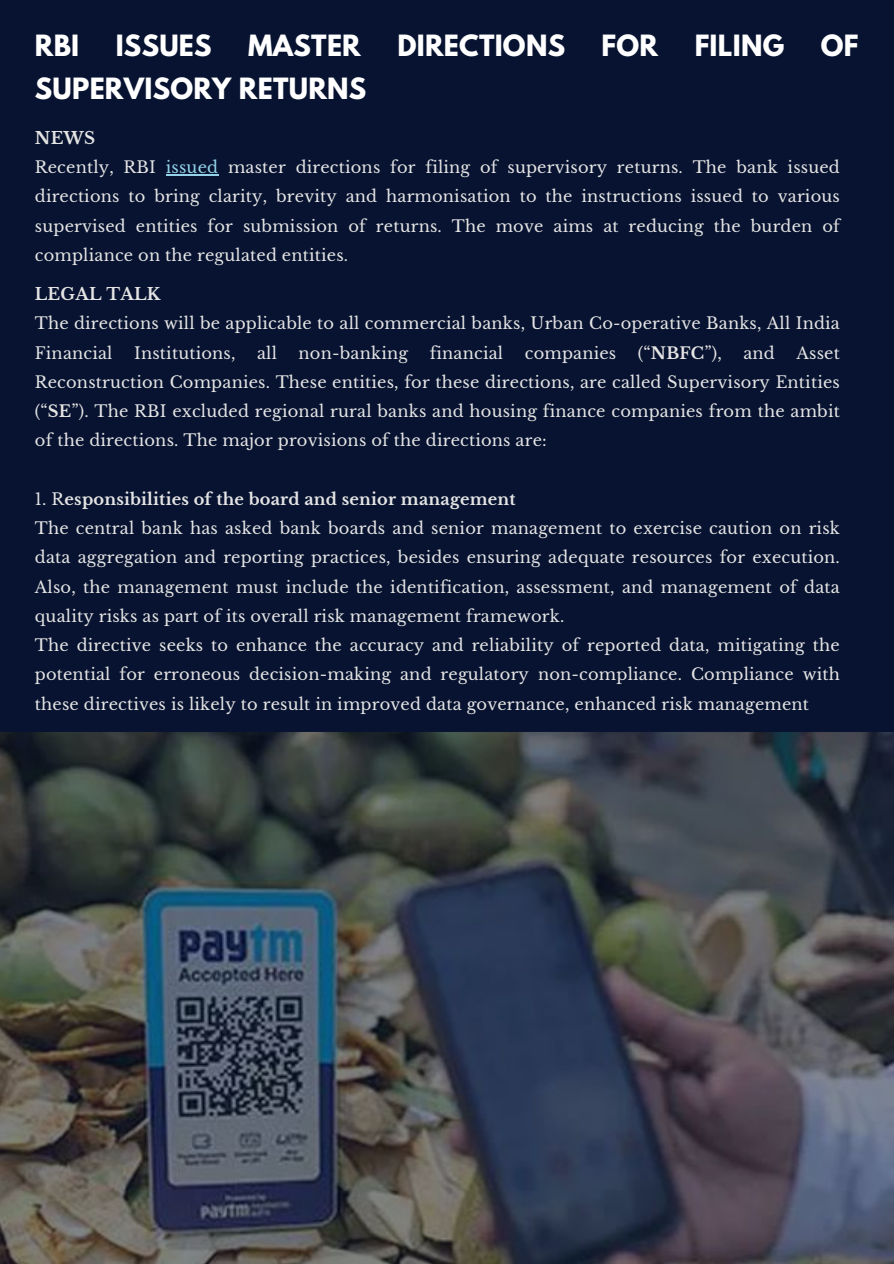
<style>
.page{position:relative;width:894px;height:1264px;background:#fff}
.page>*{position:absolute;margin:0;border:0;box-sizing:border-box;transform-origin:0 0}
.t1{font:700 25.95px "League Spartan";letter-spacing:.01em;color:#fff}
.t2{font:700 16.65px "Libre Baskerville";letter-spacing:.01em;color:#e4e4e4}
.t3{font:16.2px/29.2px "Libre Baskerville";letter-spacing:.01em;color:#e4e4e4}
.s1{color:#93d2e8}
.s2{font-weight:700}
</style>
<div class="page">
<div style="left:0;top:0;width:893px;height:1263px;background:#071330"></div>
<img style="left:0;top:732px;width:893px;height:531px">
<hr style="left:166px;top:174px;width:52px;height:1px;background:#93d2e8">
<h1 class="t1" style="left:35px;top:33px;width:46px">RBI</h1>
<h1 class="t1" style="left:116px;top:33px;width:97px">ISSUES</h1>
<h1 class="t1" style="left:248px;top:33px;width:114px">MASTER</h1>
<h1 class="t1" style="left:397px;top:33px;width:169px">DIRECTIONS</h1>
<h1 class="t1" style="left:601px;top:33px;width:58px">FOR</h1>
<h1 class="t1" style="left:694px;top:33px;width:91px">FILING</h1>
<h1 class="t1" style="left:820px;top:33px;width:39px">OF</h1>
<h1 class="t1" style="left:35px;top:76px;width:333px">SUPERVISORY RETURNS</h1>
<p class="t2" style="left:35px;top:128px;width:62px">NEWS</p>
<p class="t3" style="left:35px;top:153px;width:806px;text-align:justify">Recently, RBI <span class="s1">issued</span> master directions for filing of supervisory returns. The bank issued directions to bring clarity, brevity and harmonisation to the instructions issued to various supervised entities for submission of returns. The move aims at reducing the burden of compliance on the regulated entities.</p>
<p class="t2" style="left:35px;top:284px;width:127px">LEGAL TALK</p>
<p class="t3" style="left:35px;top:309px;width:806px">The directions will be applicable to all commercial banks, Urban Co-operative Banks, All India<br>Financial</p>
<p class="t3" style="left:134px;top:338px;width:103px">Institutions,</p>
<p class="t3" style="left:257px;top:338px;width:21px">all</p>
<p class="t3" style="left:298px;top:338px;width:111px">non-banking</p>
<p class="t3" style="left:429px;top:338px;width:75px">financial</p>
<p class="t3" style="left:524px;top:338px;width:93px">companies</p>
<p class="t3" style="left:637px;top:338px;width:85px">(“<span class="s2">NBFC</span>”),</p>
<p class="t3" style="left:743px;top:338px;width:33px">and</p>
<p class="t3" style="left:35px;top:338px;width:806px;text-align:justify;text-indent:761px">Asset Reconstruction Companies. These entities, for these directions, are called Supervisory Entities (“<span class="s2">SE</span>”). The RBI excluded regional rural banks and housing finance companies from the ambit of the directions. The major provisions of the directions are:</p>
<p class="t3" style="left:35px;top:484px;width:806px">1. R<span class="s2">esponsibilities of the board and senior management<br></span>The central bank has asked bank boards and senior management to exercise caution on risk data aggregation and reporting practices, besides ensuring adequate resources for execution.<br>Also, the management must include the identification, assessment, and management of data quality risks as part of its overall risk management framework.<br>The directive seeks to enhance the accuracy and reliability of reported data, mitigating the potential for erroneous decision-making and regulatory non-compliance. Compliance with these directives is likely to result in improved data governance, enhanced risk management</p>
</div>
